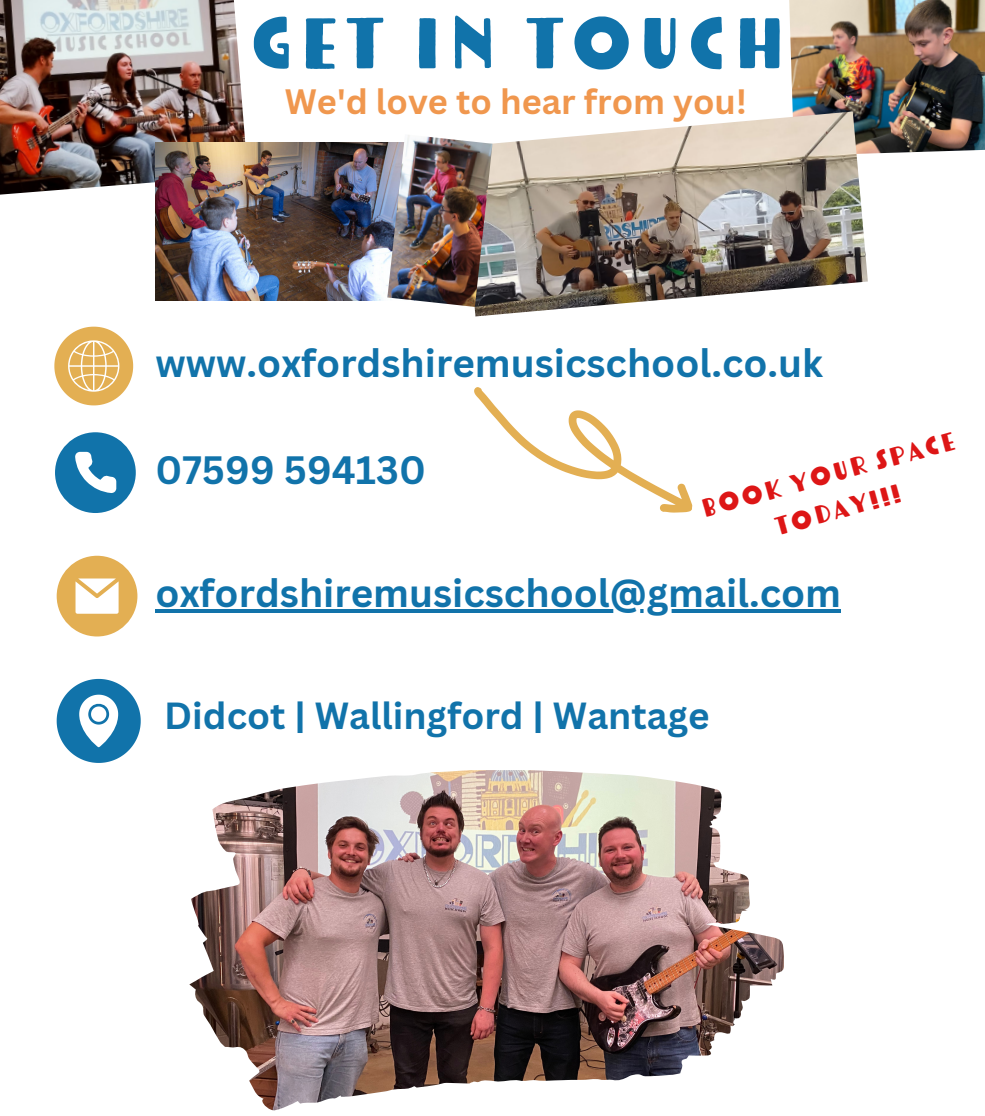
<style>
.page{position:relative;width:985px;height:1116px;background:#fff}
.page>*{position:absolute;margin:0;border:0;box-sizing:border-box;transform-origin:0 0}
.t1{font:74.2px "Tomarik Display";color:#1173aa}
.t2{font:700 38.5px "Canva Sans";color:#1173aa}
.t3{font:700 36.75px "Canva Sans";color:#1173aa}
.t4{font:700 34.3px "Canva Sans";color:#f0974e}
.t5{font:26.25px/36.8px "Tomarik Display";color:#dd1616;text-align:center}
</style>
<div class="page">
<img style="left:189px;top:770px;width:594px;height:340px">
<svg style="left:55px;top:432px;width:81px;height:81px"></svg>
<svg style="left:57px;top:556px;width:80px;height:80px"></svg>
<svg style="left:57px;top:679px;width:84px;height:84px"></svg>
<svg style="left:54px;top:327px;width:79px;height:78px"></svg>
<svg style="left:474px;top:387px;width:219px;height:126px"></svg>
<img style="left:0;top:0;width:246px;height:195px">
<img style="left:155px;top:142px;width:232px;height:158px">
<img style="left:789px;top:0;width:195px;height:154px">
<img style="left:474px;top:111px;width:393px;height:205px">
<img style="left:387px;top:134px;width:105px;height:173px">
<hr style="left:155px;top:609px;width:686px;height:3px;background:#1173aa">
<p class="t1" style="left:247px;top:7px;width:543px">GET IN TOUCH</p>
<p class="t4" style="left:285px;top:78px;width:463px">We'd love to hear from you!</p>
<p class="t2" style="left:155px;top:336px;width:668px">www.oxfordshiremusicschool.co.uk</p>
<p class="t2" style="left:155px;top:443px;width:272px">07599 594130</p>
<p class="t5" style="left:696px;top:491px;width:265px;rotate:-15deg">BOOK YOUR SPACE<br>TODAY!!!</p>
<p class="t2" style="left:155px;top:566px;width:687px">oxfordshiremusicschool@gmail.com</p>
<p class="t3" style="left:164px;top:690px;width:547px">Didcot | Wallingford | Wantage</p>
</div>
